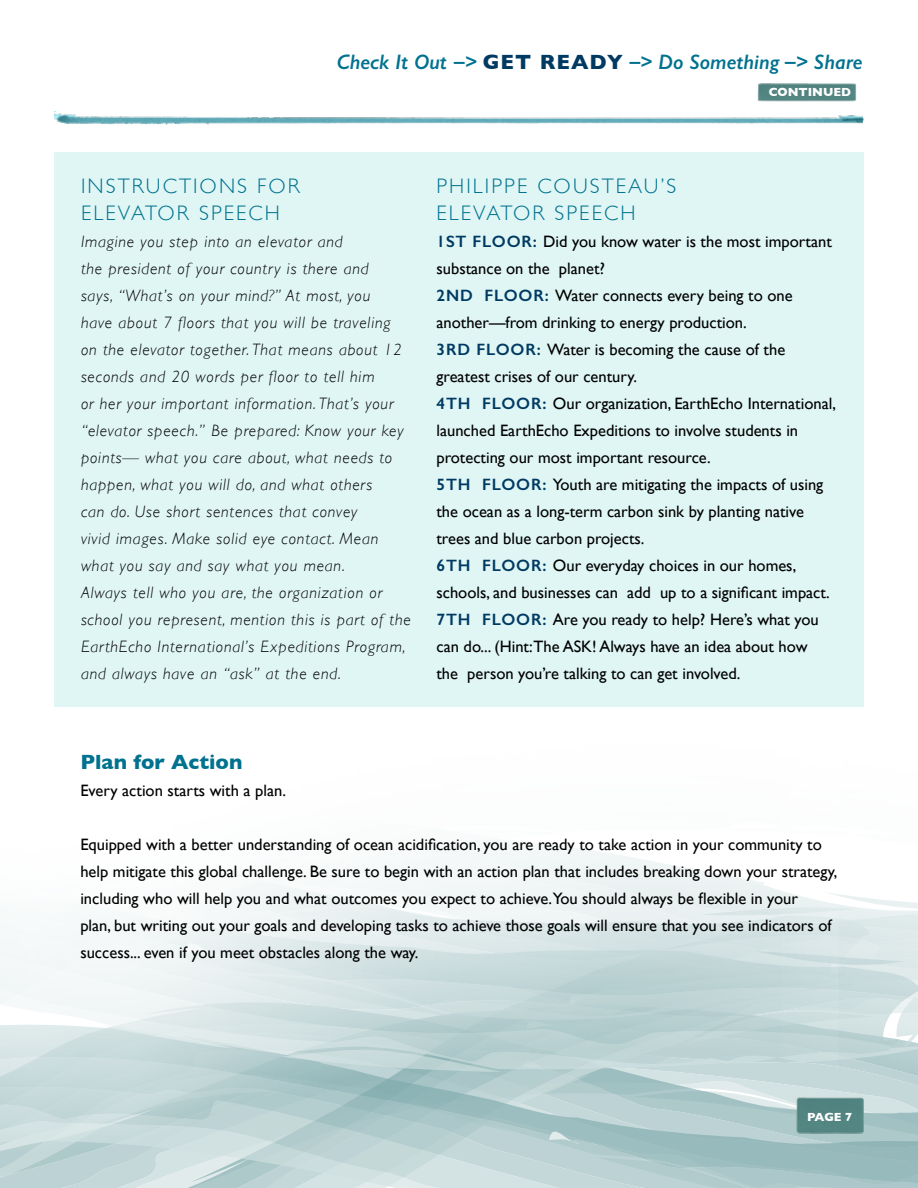
<style>
.page{position:relative;width:918px;height:1188px;background:#fff}
.page>*{position:absolute;margin:0;border:0;box-sizing:border-box;transform-origin:0 0}
.t1{font:300 21px/27px "Gill Sans";letter-spacing:.1em;color:#00728f}
.t2{font:italic 600 21px "Gill Sans";color:#00728f}
.t3{font:700 21px "Gill Sans";color:#00728f}
.t4{font:16.5px/27px "Gill Sans";color:#000}
.t5{font:italic 300 16.5px/27px "Gill Sans";letter-spacing:.05em;color:#000}
.t6{font:700 12px "Gill Sans";color:#fff}
.s1{font-weight:700;font-style:normal;color:#003a63}
.s2{font-weight:600;color:#003a63}
</style>
<div class="page">
<svg style="left:0;top:1143px;width:918px;height:45px;background:#b9d0d2"></svg>
<svg style="left:0;top:1132px;width:918px;height:11px;background:#b8cfd1"></svg>
<svg style="left:0;top:1005px;width:918px;height:127px;background:#bfd4d6"></svg>
<svg style="left:0;top:844px;width:918px;height:161px"></svg>
<img style="left:796px;top:1096px;width:68px;height:41px">
<img style="left:54px;top:111px;width:810px;height:14px">
<img style="left:757px;top:83px;width:100px;height:19px">
<div style="left:54px;top:152px;width:810px;height:554px;background:#dff6f4"></div>
<p class="t2" style="left:337px;top:49px;width:527px">Check It Out –&gt; <span class="s1">GET READY</span> –&gt; Do Something –&gt; Share</p>
<p class="t6" style="left:769px;top:83px;width:84px">CONTINUED</p>
<p class="t1" style="left:81px;top:172px;width:220px">INSTRUCTIONS FOR<br>ELEVATOR SPEECH</p>
<p class="t5" style="left:81px;top:228px;width:331px">Imagine you step into an elevator and<br>the president of your country is there and<br>says, “What’s on your mind?” At most, you<br>have about 7 floors that you will be traveling<br>on the elevator together. That means about 12 seconds and 20 words per floor to tell him<br>or her your important information. That’s your “elevator speech.” Be prepared: Know your key points— what you care about, what needs to happen, what you will do, and what others<br>can do. Use short sentences that convey<br>vivid images. Make solid eye contact. Mean what you say and say what you mean.<br>Always tell who you are, the organization or school you represent, mention this is part of the EarthEcho International’s Expeditions Program, and always have an “ask” at the end.</p>
<p class="t1" style="left:436px;top:172px;width:241px">PHILIPPE COUSTEAU’S<br>ELEVATOR SPEECH</p>
<p class="t4" style="left:436px;top:228px;width:401px"><span class="s2">1ST FLOOR:</span> Did you know water is the most important substance on the planet?<br><span class="s2">2ND FLOOR:</span> Water connects every being to one another—from drinking to energy production.<br><span class="s2">3RD FLOOR:</span> Water is becoming the cause of the greatest crises of our century.<br><span class="s2">4TH FLOOR:</span> Our organization, EarthEcho International, launched EarthEcho Expeditions to involve students in protecting our most important resource.<br><span class="s2">5TH FLOOR:</span> Youth are mitigating the impacts of using the ocean as a long-term carbon sink by planting native trees and blue carbon projects.<br><span class="s2">6TH FLOOR:</span> Our everyday choices in our homes, schools, and businesses can add up to a significant impact.<br><span class="s2">7TH FLOOR:</span> Are you ready to help? Here’s what you can do... (Hint:The ASK! Always have an idea about how<br>the person you’re talking to can get involved.</p>
<p class="t3" style="left:80px;top:745px;width:164px">Plan for Action</p>
<p class="t4" style="left:80px;top:777px;width:207px">Every action starts with a plan.</p>
<p class="t4" style="left:80px;top:831px;width:759px">Equipped with a better understanding of ocean acidification, you are ready to take action in your community to help mitigate this global challenge. Be sure to begin with an action plan that includes breaking down your strategy, including who will help you and what outcomes you expect to achieve.You should always be flexible in your<br>plan, but writing out your goals and developing tasks to achieve those goals will ensure that you see indicators of success... even if you meet obstacles along the way.</p>
<p class="t6" style="left:807px;top:1107px;width:47px">PAGE 7</p>
</div>
